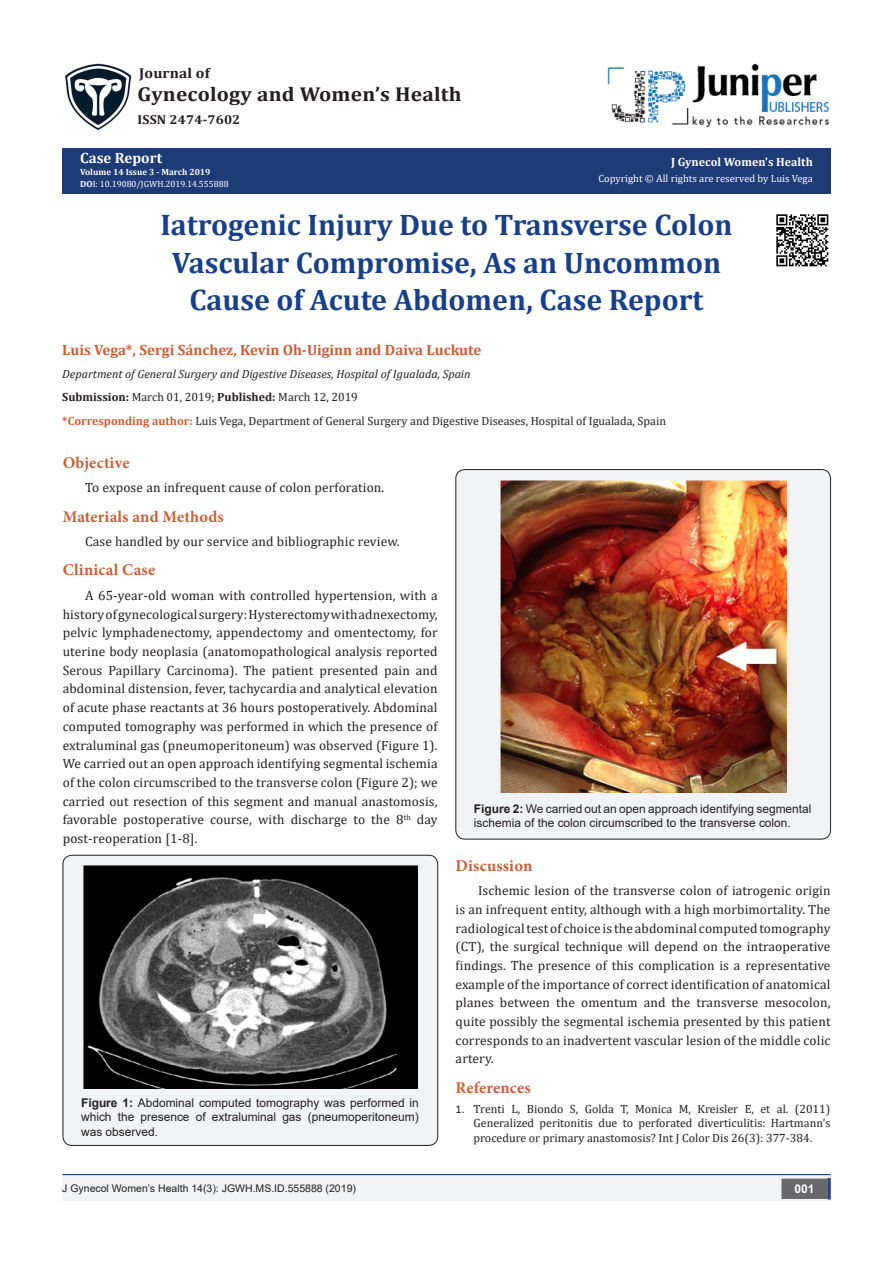
<style>
.page{position:relative;width:893px;height:1263px;background:#fff}
.page>*{position:absolute;margin:0;border:0;box-sizing:border-box;transform-origin:0 0}
.t1{font:700 29.85px/37.3px "Cambria";color:#183f89;text-align:center}
.t2{font:700 20.1px "Cambria";letter-spacing:.01em;color:#231f20;scale:1.06 1}
.t3{font:700 16.5px "Minion Pro";letter-spacing:.01em;color:#ca5f37}
.t4{font:700 15px "Cambria";color:#ca5f37}
.t5{font:700 15px "Cambria";color:#fffefc}
.t6{font:700 14.4px "Cambria";letter-spacing:.01em;color:#231f20;scale:1.06 1}
.t7{font:13.5px/18.8px "Cambria";letter-spacing:.01em;color:#231f20;text-align:justify}
.t8{font:700 12.9px "Cambria";letter-spacing:.01em;color:#231f20;scale:1.06 1}
.t9{font:12px/14.4px "Cambria";color:#231f20;text-align:justify}
.t10{font:12px/14.4px "Arial";color:#231f20;text-align:justify}
.t11{font:italic 12px "Cambria";color:#231f20}
.t12{font:700 12px "Cambria";color:#fffefc}
.t13{font:700 12px "Arial";color:#fff}
.t14{font:10.5px "Arial";color:#231f20}
.t15{font:10.5px "Cambria";color:#fff}
.t16{font:9px "Cambria";color:#fff}
.t17{font:700 9px "Cambria";color:#fffefc}
.s1{font-weight:700}
.s2{color:#fffefc}
.s3{font-weight:700;color:#ca5f37}
.s4{font-family:"Calibri"}
</style>
<div class="page">
<div style="left:62px;top:148px;width:769px;height:45px;background:#1d3c77"></div>
<div style="left:62px;top:1175px;width:441px;height:26px;background:#f2f3f4"></div>
<div style="left:503px;top:1175px;width:328px;height:26px;background:#f2f3f4"></div>
<div style="left:782px;top:1179px;width:45px;height:19px;background:#68676a"></div>
<div style="left:781px;top:1178px;width:46px;height:21px;border:2px solid #68676a"></div>
<svg style="left:827px;top:1178px;width:4px;height:21px"></svg>
<img style="left:65px;top:63px;width:66px;height:67px">
<img style="left:607px;top:63px;width:222px;height:64px">
<hr style="left:62px;top:1174px;width:769px;height:1px;background:#253f8e">
<div style="left:63px;top:855px;width:375px;height:290px;background:#f2f3f4;border-radius:9px"></div>
<div style="left:63px;top:855px;width:375px;height:290px;border:1px solid #231f20;border-radius:9px"></div>
<img style="left:84px;top:865px;width:333px;height:224px">
<div style="left:456px;top:470px;width:374px;height:369px;background:#f2f3f4;border-radius:9px"></div>
<div style="left:456px;top:469px;width:375px;height:370px;border:1px solid #231f20;border-radius:9px"></div>
<img style="left:500px;top:480px;width:286px;height:313px">
<img style="left:776px;top:214px;width:53px;height:53px">
<p class="t6" style="left:139px;top:63px;width:68px">Journal of</p>
<p class="t2" style="left:138px;top:80px;width:307px">Gynecology and Women’s Health</p>
<p class="t8" style="left:138px;top:110px;width:98px">ISSN 2474-7602</p>
<p class="t5" style="left:80px;top:147px;width:83px">Case Report</p>
<p class="t17" style="left:80px;top:166px;width:132px">Volume 14 Issue 3 - March 2019</p>
<p class="t16" style="left:80px;top:179px;width:150px"><span class="s1">DO</span>I: 10.19080/JGWH.2019.14.555888</p>
<p class="t12" style="left:671px;top:154px;width:143px">J Gynecol Women’s Health</p>
<p class="t15" style="left:598px;top:172px;width:216px">Copyright © All rights are reserved by <span class="s2">Luis Vega</span></p>
<p class="t1" style="left:160px;top:206px;width:574px">Iatrogenic Injury Due to Transverse Colon<br>Vascular Compromise, As an Uncommon<br>Cause of Acute Abdomen, Case Report</p>
<p class="t4" style="left:62px;top:339px;width:421px">Luis Vega*, Sergi Sánchez, Kevin Oh-Uiginn and Daiva Luckute</p>
<p class="t11" style="left:62px;top:365px;width:410px">Department of General Surgery and Digestive Diseases, Hospital of Igualada, Spain</p>
<p class="t9" style="left:62px;top:390px;width:297px"><span class="s1">Submission:</span> March 01, 2019; <span class="s1">Published:</span> March 12, 2019</p>
<p class="t9" style="left:62px;top:413px;width:605px"><span class="s3">*Corresponding author:</span> Luis Vega, Department of General Surgery and Digestive Diseases, Hospital of Igualada, Spain</p>
<p class="t3" style="left:63px;top:451px;width:68px">Objective</p>
<p class="t7" style="left:85px;top:478px;width:301px">To expose an infrequent cause of colon perforation.</p>
<p class="t3" style="left:63px;top:505px;width:163px">Materials and Methods</p>
<p class="t7" style="left:85px;top:532px;width:316px">Case handled by our service and bibliographic review.</p>
<p class="t3" style="left:63px;top:558px;width:94px">Clinical Case</p>
<p class="t7" style="left:63px;top:586px;width:376px;text-indent:22px">A 65-year-old woman with controlled hypertension, with a history of gynecological surgery: Hysterectomy with adnexectomy, pelvic lymphadenectomy, appendectomy and omentectomy, for uterine body neoplasia (anatomopathological analysis reported Serous Papillary Carcinoma). The patient presented pain and abdominal distension, fever, tachycardia and analytical elevation of acute phase reactants at 36 hours postoperatively. Abdominal computed tomography was performed in which the presence of extraluminal gas (pneumoperitoneum) was observed (Figure 1).<br>We carried out an open approach identifying segmental ischemia of the colon circumscribed to the transverse colon (Figure 2); we carried out resection of this segment and manual anastomosis, favorable postoperative course, with discharge to the 8<sup>th</sup> day post-reoperation [1-8].</p>
<p class="t10" style="left:81px;top:1095px;width:339px"><span class="s1">Figure 1:</span> Abdominal computed tomography was performed in which the presence of extraluminal gas (pneumoperitoneum) was observed.</p>
<p class="t10" style="left:474px;top:801px;width:339px"><span class="s1">Figure 2:</span> We carried out an open approach identifying segmental ischemia of the colon circumscribed to the transverse colon.</p>
<p class="t3" style="left:456px;top:854px;width:78px">Discussion</p>
<p class="t7" style="left:456px;top:881px;width:376px;text-indent:22px">Ischemic lesion of the transverse colon of iatrogenic origin is an infrequent entity, although with a high morbimortality. The radiological test of choice is the abdominal computed tomography (CT), the surgical technique will depend on the intraoperative findings. The presence of this complication is a representative example of the importance of correct identification of anatomical planes between the omentum and the transverse mesocolon, quite possibly the segmental ischemia presented by this patient corresponds to an inadvertent vascular lesion of the middle colic artery.</p>
<p class="t3" style="left:456px;top:1076px;width:77px">References</p>
<p class="t9" style="left:474px;top:1101px;width:358px;text-indent:-18px"><span class="s4">1.</span> Trenti L, Biondo S, Golda T, Monica M, Kreisler E, et al. (2011)<br>Generalized peritonitis due to perforated diverticulitis: Hartmann’s procedure or primary anastomosis? Int J Color Dis 26(3): 377-384.</p>
<p class="t14" style="left:62px;top:1181px;width:295px">J Gynecol Women’s Health 14(3): JGWH.MS.ID.555888 (2019)</p>
<p class="t13" style="left:794px;top:1180px;width:22px">001</p>
</div>
